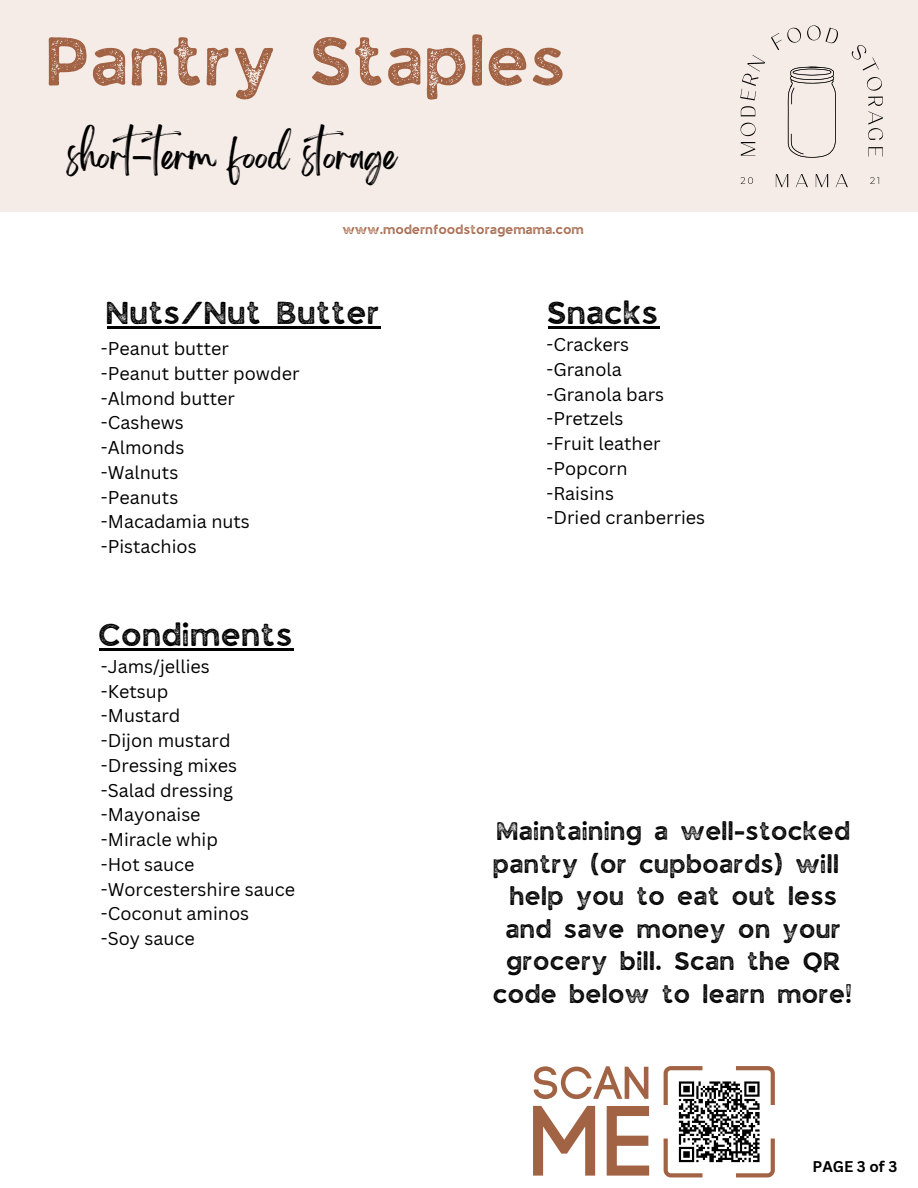
<style>
.page{position:relative;width:918px;height:1188px;background:#fff}
.page>*{position:absolute;margin:0;border:0;box-sizing:border-box;transform-origin:0 0}
.t1{font:64.95px "JA Jaya Giri Sans Rough";color:#a26244}
.t2{font:33.9px "Brightwall";color:#000}
.t3{font:30px "JA Jaya Giri Sans Rough";color:#000}
.t4{font:24px/32.7px "JA Jaya Giri Sans Rough";color:#000;text-align:center}
.t5{font:18px "Canva Sans";color:#000}
.t6{font:700 15.15px "Canva Sans";color:#000}
.t7{font:12px "JA Jaya Giri Sans Rough";color:#a26244}
</style>
<div class="page">
<div style="left:0;top:0;width:918px;height:212px;background:#f5ece7"></div>
<svg style="left:741px;top:142px;width:14px;height:14px"></svg>
<svg style="left:741px;top:123px;width:15px;height:13px"></svg>
<svg style="left:741px;top:106px;width:14px;height:10px"></svg>
<svg style="left:740px;top:55px;width:25px;height:45px"></svg>
<svg style="left:771px;top:25px;width:67px;height:25px"></svg>
<svg style="left:851px;top:45px;width:28px;height:26px"></svg>
<svg style="left:866px;top:77px;width:16px;height:14px"></svg>
<svg style="left:868px;top:97px;width:15px;height:43px"></svg>
<svg style="left:868px;top:147px;width:15px;height:10px"></svg>
<svg style="left:776px;top:174px;width:12px;height:13px"></svg>
<svg style="left:796px;top:174px;width:12px;height:13px"></svg>
<svg style="left:816px;top:174px;width:12px;height:13px"></svg>
<svg style="left:836px;top:174px;width:12px;height:13px"></svg>
<svg style="left:788px;top:67px;width:48px;height:91px"></svg>
<svg style="left:870px;top:177px;width:9px;height:7px"></svg>
<svg style="left:741px;top:177px;width:12px;height:7px"></svg>
<svg style="left:534px;top:1066px;width:114px;height:33px"></svg>
<svg style="left:533px;top:1106px;width:62px;height:70px"></svg>
<svg style="left:607px;top:1106px;width:42px;height:70px"></svg>
<svg style="left:664px;top:1066px;width:111px;height:111px"></svg>
<hr style="left:107px;top:327px;width:274px;height:2px;background:#000">
<hr style="left:99px;top:649px;width:195px;height:2px;background:#000">
<hr style="left:548px;top:327px;width:112px;height:2px;background:#000">
<p class="t1" style="left:49px;top:34px;width:522px">Pantry Staples</p>
<p class="t2" style="left:68px;top:144px;width:331px">short-term food storage</p>
<p class="t7" style="left:343px;top:224px;width:243px">www.modernfoodstoragemama.com</p>
<p class="t3" style="left:107px;top:301px;width:276px">Nuts/Nut Butter</p>
<p class="t5" style="left:101px;top:336px;width:129px">-Peanut butter</p>
<p class="t5" style="left:101px;top:361px;width:200px">-Peanut butter powder</p>
<p class="t5" style="left:101px;top:385px;width:136px">-Almond butter</p>
<p class="t5" style="left:101px;top:410px;width:84px">-Cashews</p>
<p class="t5" style="left:101px;top:435px;width:85px">-Almonds</p>
<p class="t5" style="left:101px;top:460px;width:79px">-Walnuts</p>
<p class="t5" style="left:101px;top:484px;width:79px">-Peanuts</p>
<p class="t5" style="left:101px;top:509px;width:150px">-Macadamia nuts</p>
<p class="t5" style="left:101px;top:534px;width:97px">-Pistachios</p>
<p class="t3" style="left:99px;top:623px;width:196px">Condiments</p>
<p class="t5" style="left:101px;top:654px;width:110px">-Jams/jellies</p>
<p class="t5" style="left:101px;top:678px;width:69px">-Ketsup</p>
<p class="t5" style="left:101px;top:703px;width:81px">-Mustard</p>
<p class="t5" style="left:101px;top:728px;width:131px">-Dijon mustard</p>
<p class="t5" style="left:101px;top:753px;width:138px">-Dressing mixes</p>
<p class="t5" style="left:101px;top:777px;width:134px">-Salad dressing</p>
<p class="t5" style="left:101px;top:802px;width:101px">-Mayonaise</p>
<p class="t5" style="left:101px;top:827px;width:119px">-Miracle whip</p>
<p class="t5" style="left:101px;top:852px;width:95px">-Hot sauce</p>
<p class="t5" style="left:101px;top:876px;width:196px">-Worcestershire sauce</p>
<p class="t5" style="left:101px;top:901px;width:150px">-Coconut aminos</p>
<p class="t5" style="left:101px;top:926px;width:95px">-Soy sauce</p>
<p class="t3" style="left:548px;top:301px;width:113px">Snacks</p>
<p class="t5" style="left:547px;top:332px;width:84px">-Crackers</p>
<p class="t5" style="left:547px;top:357px;width:77px">-Granola</p>
<p class="t5" style="left:547px;top:381px;width:119px">-Granola bars</p>
<p class="t5" style="left:547px;top:406px;width:78px">-Pretzels</p>
<p class="t5" style="left:547px;top:431px;width:116px">-Fruit leather</p>
<p class="t5" style="left:547px;top:456px;width:82px">-Popcorn</p>
<p class="t5" style="left:547px;top:480px;width:69px">-Raisins</p>
<p class="t5" style="left:547px;top:505px;width:160px">-Dried cranberries</p>
<p class="t4" style="left:494px;top:817px;width:361px">Maintaining a well-stocked pantry (or cupboards) will help you to eat out less and save money on your grocery bill. Scan the QR code below to learn more!</p>
<p class="t6" style="left:812px;top:1156px;width:86px">PAGE 3 of 3</p>
</div>
